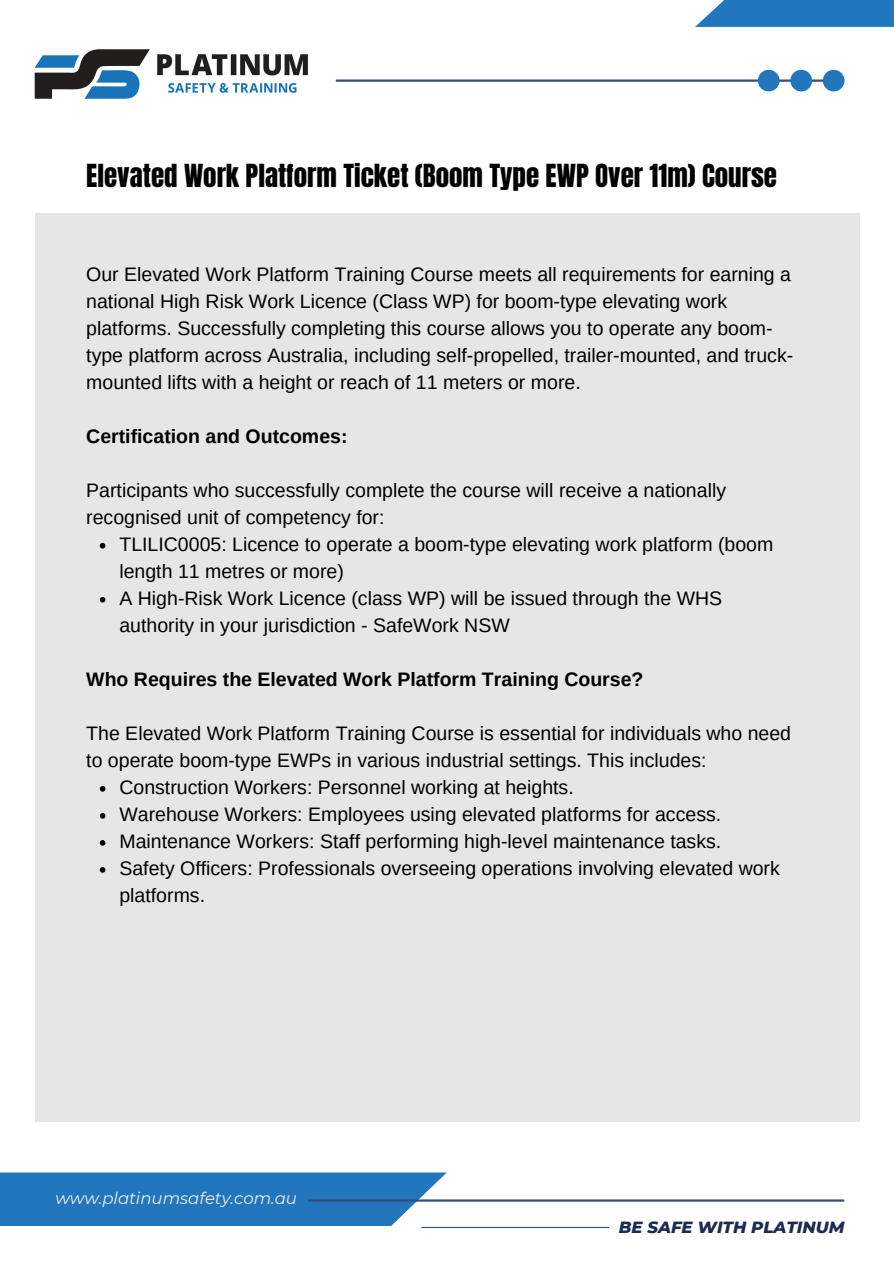
<style>
.page{position:relative;width:894px;height:1264px;background:#fff}
.page>*{position:absolute;margin:0;border:0;box-sizing:border-box;transform-origin:0 0}
.t1{font:27px "Anton";color:#000}
.t2{font:19.5px/27px "Arimo";color:#000}
.t3{font:700 19.5px "Arimo";color:#000}
.t4{font:italic 16.5px "Montserrat";color:#ededed}
.t5{font:italic 800 16.5px "Montserrat";color:#1c2b52}
</style>
<div class="page">
<div style="left:35px;top:213px;width:823px;height:908px;background:#e6e6e6"></div>
<svg style="left:100px;top:543px;width:5px;height:5px"></svg>
<svg style="left:100px;top:597px;width:5px;height:5px"></svg>
<svg style="left:100px;top:786px;width:5px;height:5px"></svg>
<svg style="left:100px;top:813px;width:5px;height:5px"></svg>
<svg style="left:100px;top:840px;width:5px;height:5px"></svg>
<svg style="left:100px;top:867px;width:5px;height:5px"></svg>
<svg style="left:0;top:1172px;width:446px;height:54px;background:#2f7ec0"></svg>
<hr style="left:309px;top:1199px;width:534px;height:2px;background:#374b80">
<hr style="left:421px;top:1226px;width:187px;height:1px;background:#374b80">
<div style="left:694px;top:0;width:199px;height:27px;background:#2176bc"></div>
<hr style="left:337px;top:79px;width:493px;height:3px;background:#374b80">
<svg style="left:757px;top:70px;width:87px;height:21px"></svg>
<img style="left:34px;top:49px;width:274px;height:50px">
<p class="t1" style="left:86px;top:157px;width:692px">Elevated Work Platform Ticket (Boom Type EWP Over 11m) Course</p>
<p class="t2" style="left:86px;top:260px;width:708px">Our Elevated Work Platform Training Course meets all requirements for earning a national High Risk Work Licence (Class WP) for boom-type elevating work platforms. Successfully completing this course allows you to operate any boom&shy;type platform across Australia, including self-propelled, trailer-mounted, and truck&shy;mounted lifts with a height or reach of 11 meters or more.</p>
<p class="t3" style="left:86px;top:425px;width:263px">Certification and Outcomes:</p>
<h1 class="t2" style="left:86px;top:476px;width:641px">Participants who successfully complete the course will receive a nationally recognised unit of competency for:</h1>
<h3 class="t2" style="left:119px;top:530px;width:655px">TLILIC0005: Licence to operate a boom-type elevating work platform (boom length 11 metres or more)</h3>
<h2 class="t2" style="left:119px;top:584px;width:604px">A High-Risk Work Licence (class WP) will be issued through the WHS authority in your jurisdiction - SafeWork NSW</h2>
<h3 class="t3" style="left:86px;top:668px;width:558px">Who Requires the Elevated Work Platform Training Course?</h3>
<p class="t2" style="left:86px;top:719px;width:706px">The Elevated Work Platform Training Course is essential for individuals who need to operate boom-type EWPs in various industrial settings. This includes:</p>
<p class="t2" style="left:119px;top:773px;width:455px">Construction Workers: Personnel working at heights.</p>
<h2 class="t2" style="left:119px;top:800px;width:603px">Warehouse Workers: Employees using elevated platforms for access.</h2>
<h3 class="t2" style="left:119px;top:827px;width:603px">Maintenance Workers: Staff performing high-level maintenance tasks.</h3>
<p class="t2" style="left:119px;top:854px;width:661px">Safety Officers: Professionals overseeing operations involving elevated work platforms.</p>
<p class="t4" style="left:55px;top:1188px;width:243px">www.platinumsafety.com.au</p>
<p class="t5" style="left:618px;top:1217px;width:227px">BE SAFE WITH PLATINUM</p>
</div>
